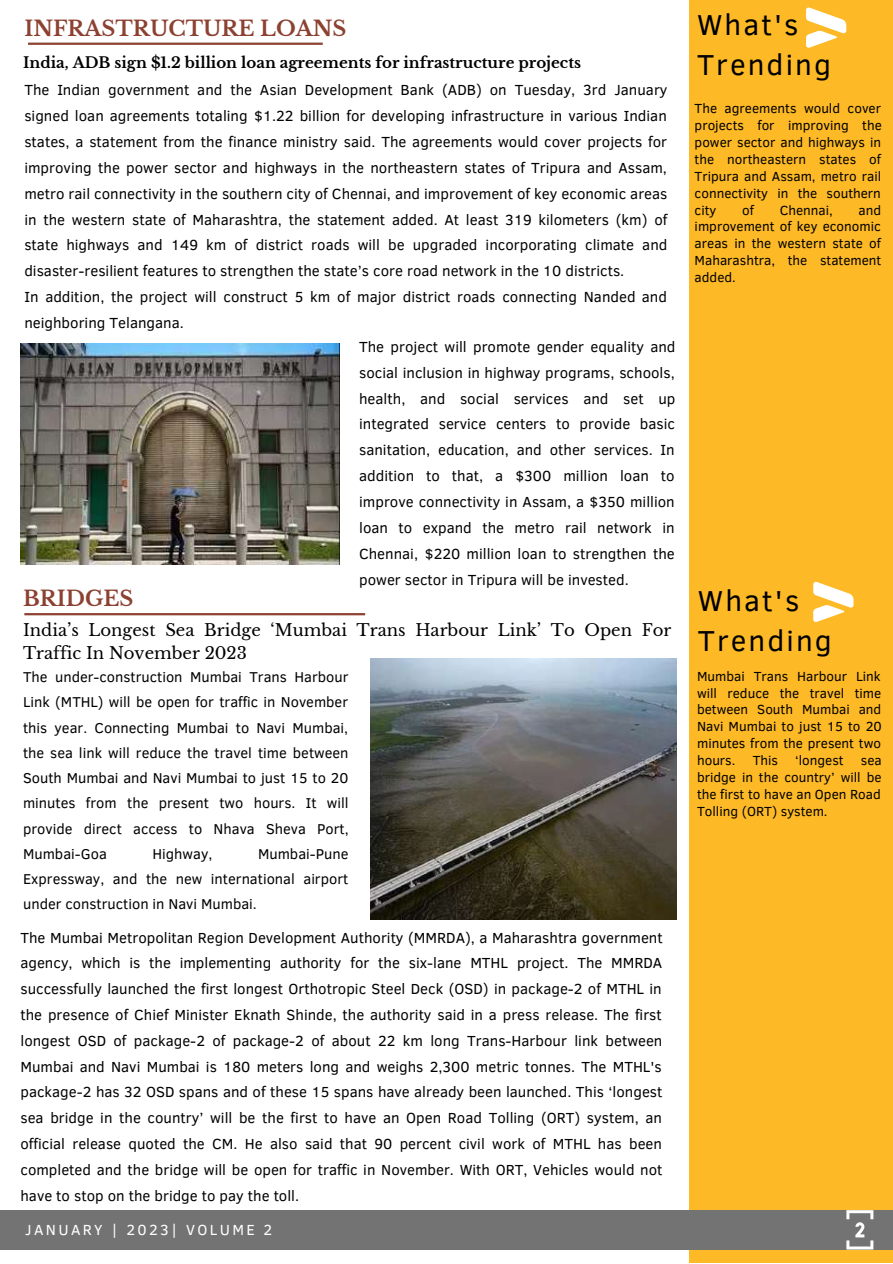
<style>
.page{position:relative;width:893px;height:1264px;background:#fff}
.page>*{position:absolute;margin:0;border:0;box-sizing:border-box;transform-origin:0 0}
.t1{font:29.55px/40.5px "Clear Sans";letter-spacing:.07em;color:#000}
.t2{font:700 21px "Libre Baskerville";color:#8c4131}
.t3{font:16.5px/21.3px "Clear Sans";color:#000}
.t4{font:16.5px/22.5px "Libre Baskerville";color:#000}
.t5{font:15px/25.8px "Clear Sans";color:#000;text-align:justify}
.t6{font:700 15px "Libre Baskerville";color:#000}
.t7{font:15px "Clear Sans";letter-spacing:.155em;color:#fff}
.t8{font:14.55px/25.2px "Clear Sans";color:#000;text-align:justify}
.t9{font:13.5px/16.8px "Clear Sans";color:#000;text-align:justify}
</style>
<div class="page">
<img style="left:370px;top:658px;width:306px;height:261px">
<hr style="left:28px;top:43px;width:295px;height:2px;background:#8c4131">
<img style="left:20px;top:344px;width:320px;height:220px">
<div style="left:688px;top:0;width:204px;height:1262px;background:#fdb926"></div>
<div style="left:0;top:1210px;width:892px;height:39px;background:#737373"></div>
<svg style="left:846px;top:1210px;width:27px;height:39px"></svg>
<svg style="left:806px;top:7px;width:40px;height:41px"></svg>
<svg style="left:813px;top:582px;width:40px;height:40px"></svg>
<hr style="left:24px;top:613px;width:341px;height:2px;background:#8c4131">
<h2 class="t2" style="left:24px;top:15px;width:323px">INFRASTRUCTURE LOANS</h2>
<p class="t6" style="left:23px;top:54px;width:559px">India, ADB sign $1.2 billion loan agreements for infrastructure projects</p>
<p class="t5" style="left:24px;top:76px;width:644px;text-align:left">The Indian government and the Asian Development Bank (ADB) on Tuesday, 3rd January signed loan agreements totaling $1.22 billion for developing infrastructure in various Indian states, a statement from the finance ministry said. The agreements would cover projects for improving the power sector and highways in the northeastern states of Tripura and Assam, metro rail connectivity in the southern city of Chennai, and improvement of key economic areas in the western state of Maharashtra, the statement added. At least 319 kilometers (km) of state highways and 149 km of district roads will be upgraded incorporating climate and disaster-resilient features to strengthen the state’s core road network in the 10 districts.<br>In addition, the project will construct 5 km of major district roads connecting Nanded and neighboring Telangana.</p>
<h2 class="t2" style="left:23px;top:586px;width:112px">BRIDGES</h2>
<p class="t5" style="left:359px;top:333px;width:318px">The project will promote gender equality and social inclusion in highway programs, schools, health, and social services and set up integrated service centers to provide basic sanitation, education, and other services. In addition to that, a $300 million loan to improve connectivity in Assam, a $350 million loan to expand the metro rail network in Chennai, $220 million loan to strengthen the power sector in Tripura will be invested.</p>
<p class="t4" style="left:23px;top:619px;width:649px">India’s Longest Sea Bridge ‘Mumbai Trans Harbour Link’ To Open For<br>Traffic In November 2023</p>
<p class="t8" style="left:23px;top:663px;width:327px">The under-construction Mumbai Trans Harbour Link (MTHL) will be open for traffic in November this year. Connecting Mumbai to Navi Mumbai, the sea link will reduce the travel time between South Mumbai and Navi Mumbai to just 15 to 20 minutes from the present two hours. It will provide direct access to Nhava Sheva Port, Mumbai-Goa</p>
<p class="t8" style="left:23px;top:840px;width:327px;text-indent:235px">Mumbai-Pune Expressway, and the new international airport under construction in Navi Mumbai.</p>
<p class="t8" style="left:152px;top:840px;width:61px">Highway,</p>
<p class="t5" style="left:20px;top:923px;width:643px">The Mumbai Metropolitan Region Development Authority (MMRDA), a Maharashtra government agency, which is the implementing authority for the six-lane MTHL project. The MMRDA successfully launched the first longest Orthotropic Steel Deck (OSD) in package-2 of MTHL in the presence of Chief Minister Eknath Shinde, the authority said in a press release. The first longest OSD of package-2 of package-2 of about 22 km long Trans-Harbour link between Mumbai and Navi Mumbai is 180 meters long and weighs 2,300 metric tonnes. The MTHL's package-2 has 32 OSD spans and of these 15 spans have already been launched. This ‘longest sea bridge in the country’ will be the first to have an Open Road Tolling (ORT) system, an official release quoted the CM. He also said that 90 percent civil work of MTHL has been completed and the bridge will be open for traffic in November. With ORT, Vehicles would not have to stop on the bridge to pay the toll.</p>
<p class="t7" style="left:25px;top:1219px;width:248px">JANUARY | 2023| VOLUME 2</p>
<h1 class="t1" style="left:697px;top:3px;width:135px">What's<br>Trending</h1>
<h1 class="t1" style="left:709px;top:54px;width:135px">Whats<br>Trending</h1>
<p class="t9" style="left:694px;top:100px;width:189px">The agreements would cover projects for improving the power sector and highways in the northeastern states of Tripura and Assam, metro rail connectivity in the southern city</p>
<p class="t3" style="left:709px;top:174px;width:182px">A Message of Hope from the Executive DirectorA<br>Message of Hope from the Executive DirectorA</p>
<p class="t9" style="left:742px;top:201px;width:13px">of</p>
<p class="t9" style="left:779px;top:201px;width:55px">Chennai,</p>
<p class="t9" style="left:694px;top:201px;width:188px;text-indent:164px">and improvement of key economic areas in the western state of Maharashtra, the statement added.</p>
<h1 class="t1" style="left:698px;top:578px;width:135px">What's<br>Trending</h1>
<h1 class="t1" style="left:705px;top:658px;width:135px">Whats<br>Trending</h1>
<p class="t9" style="left:697px;top:666px;width:186px">Mumbai Trans Harbour Link will reduce the travel time between South Mumbai and Navi Mumbai to just 15 to 20 minutes from the present two hours.</p>
<p class="t9" style="left:752px;top:751px;width:27px">This</p>
<p class="t9" style="left:795px;top:751px;width:50px">‘longest</p>
<p class="t9" style="left:697px;top:751px;width:186px;text-indent:164px">sea bridge in the country’ will be the first to have an Open Road Tolling (ORT) system.</p>
<p class="t3" style="left:705px;top:778px;width:182px">A Message of Hope from the Executive DirectorA</p>
</div>
